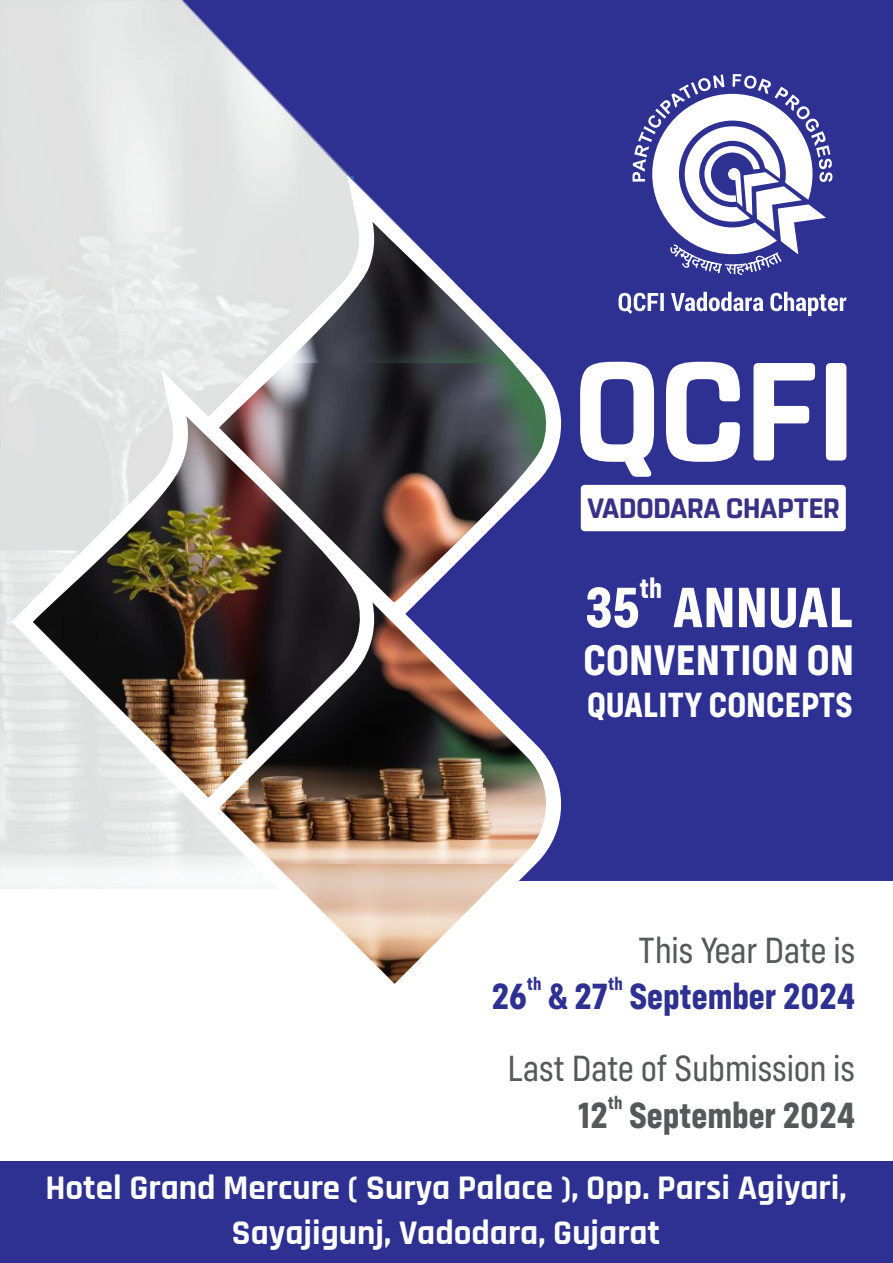
<style>
.page{position:relative;width:893px;height:1263px;background:#fff}
.page>*{position:absolute;margin:0;border:0;box-sizing:border-box;transform-origin:0 0}
.t1{font:700 138.9px "Rohn Rounded";color:#fff}
.t2{font:700 58.8px "Config Condensed";color:#fff}
.t3{font:700 44.25px "Config Condensed";color:#fff}
.t4{font:37.8px "Config Condensed";color:#57585a}
.t5{font:700 37.8px "Config Condensed";color:#2e3092}
.t6{font:700 37.8px "Config Condensed";color:#57585a}
.t7{font:700 36.15px "Config Condensed";color:#fff}
.t8{font:700 34.95px/44.7px "Rajdhani";color:#fff;text-align:center}
.t9{font:700 29.4px "Config Condensed";color:#fff}
.t10{font:700 27.9px "Rohn Rounded";color:#393185}
.t11{font:700 18.9px "Config Condensed";color:#2e3092}
.t12{font:700 18.9px "Config Condensed";color:#57585a}
</style>
<div class="page">
<div style="left:0;top:0;width:893px;height:880px;background:#2e3092"></div>
<img style="left:0;top:0;width:349px;height:889px">
<svg style="left:11px;top:175px;width:558px;height:714px"></svg>
<img style="left:33px;top:362px;width:514px;height:502px">
<img style="left:33px;top:222px;width:514px;height:140px">
<img style="left:33px;top:864px;width:514px;height:120px">
<svg style="left:350px;top:176px;width:4px;height:5px"></svg>
<div style="left:581px;top:485px;width:265px;height:46px;background:#fff;border-radius:4px"></div>
<div style="left:0;top:1161px;width:893px;height:102px;background:#2e3092"></div>
<svg style="left:632px;top:74px;width:201px;height:201px"></svg>
<svg style="left:618px;top:292px;width:228px;height:24px"></svg>
<h1 class="t1" style="left:574px;top:350px;width:282px">QCFI</h1>
<p class="t10" style="left:587px;top:496px;width:254px">VADODARA CHAPTER</p>
<p class="t9" style="left:639px;top:575px;width:24px">th</p>
<h2 class="t2" style="left:585px;top:582px;width:269px">35 ANNUAL</h2>
<p class="t3" style="left:584px;top:641px;width:272px">CONVENTION ON</p>
<p class="t7" style="left:587px;top:689px;width:267px">QUALITY CONCEPTS</p>
<p class="t4" style="left:638px;top:934px;width:219px">This Year Date is</p>
<p class="t11" style="left:527px;top:976px;width:16px">th</p>
<p class="t11" style="left:608px;top:976px;width:16px">th</p>
<p class="t5" style="left:492px;top:980px;width:365px">26 &amp; 27 September 2024</p>
<p class="t4" style="left:507px;top:1052px;width:349px">Last Date of Submission is</p>
<p class="t12" style="left:608px;top:1094px;width:16px">th</p>
<p class="t6" style="left:578px;top:1099px;width:279px">12 September 2024</p>
<p class="t8" style="left:45px;top:1167px;width:803px">Hotel Grand Mercure ( Surya Palace ), Opp. Parsi Agiyari,<br>Sayajigunj, Vadodara, Gujarat</p>
</div>
